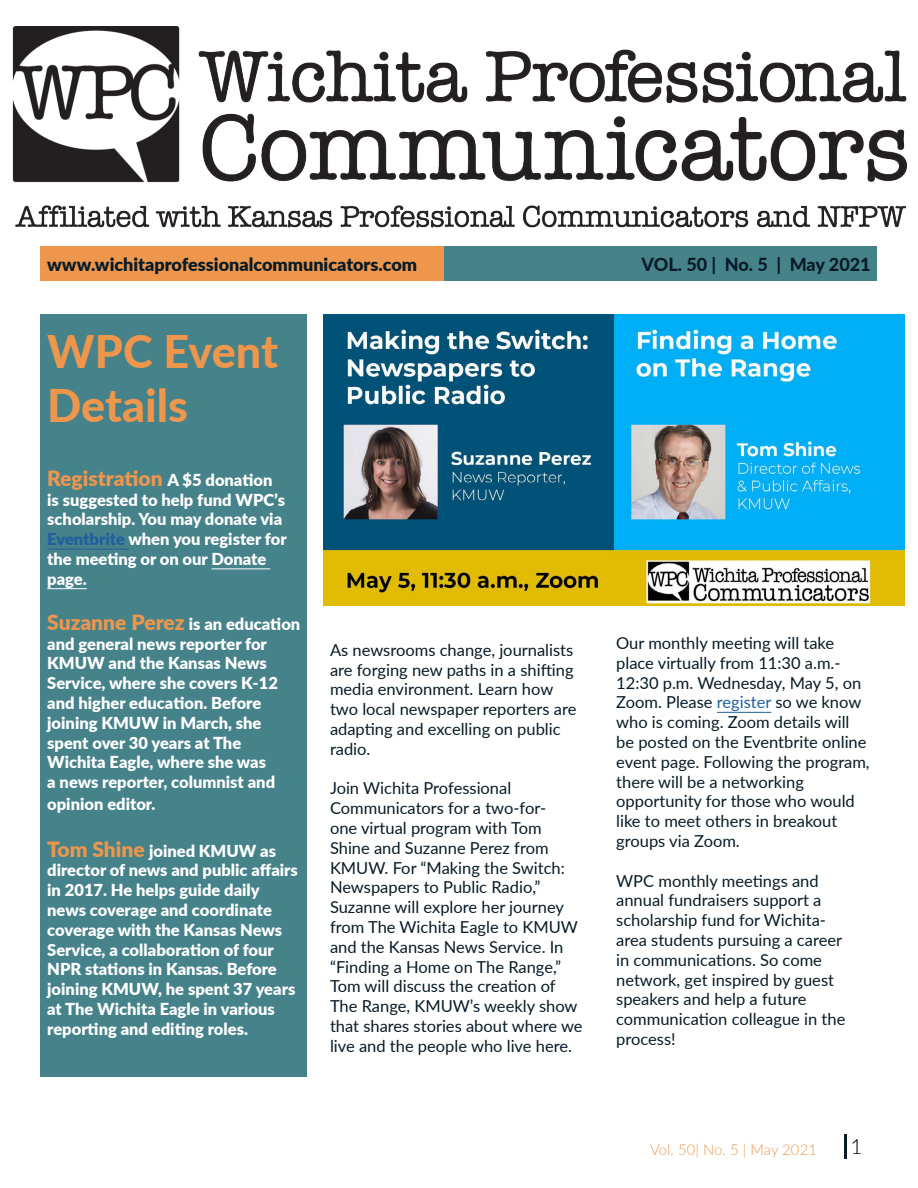
<style>
.page{position:relative;width:918px;height:1188px;background:#fff}
.page>*{position:absolute;margin:0;border:0;box-sizing:border-box;transform-origin:0 0}
.t1{font:800 45px/54px "Lato";color:#ed964c}
.t2{font:900 21px "Lato";color:#ed964c}
.t3{font:300 21px "Lato";color:#000}
.t4{font:900 18px "Lato";color:#081b27}
.t5{font:800 18px "Lato";color:#081b27}
.t6{font:16.5px/19.8px "Lato";color:#081b27}
.t7{font:900 16.5px/19.8px "Lato";color:#fff}
.t8{font:300 15px "Lato";color:#ed964c}
.s1{font-size:16.5px;color:#fff}
.s2{color:#215e9e}
.s3{font-size:21px;color:#ed964c}
</style>
<div class="page">
<hr style="left:845px;top:1134px;width:2px;height:25px;background:#081b27">
<img style="left:13px;top:26px;width:894px;height:201px">
<div style="left:326px;top:246px;width:552px;height:35px;background:#46828a"></div>
<div style="left:40px;top:246px;width:404px;height:35px;background:#ed964c"></div>
<div style="left:40px;top:314px;width:268px;height:763px;background:#46828a"></div>
<hr style="left:47px;top:549px;width:81px;height:1px;background:#215e9e">
<hr style="left:211px;top:568px;width:59px;height:1px;background:#fff">
<hr style="left:47px;top:588px;width:40px;height:1px;background:#fff">
<hr style="left:717px;top:712px;width:54px;height:1px;background:#215e9e">
<img style="left:323px;top:314px;width:582px;height:291px">
<p class="t4" style="left:47px;top:251px;width:371px">www.wichitaprofessionalcommunicators.com</p>
<p class="t5" style="left:642px;top:251px;width:231px">VOL. 50 | No. 5 | May 2021</p>
<h1 class="t1" style="left:47px;top:323px;width:232px">WPC Event<br>Details</h1>
<p class="t2" style="left:47px;top:462px;width:227px">Registration <span class="s1">A $5 donation</span></p>
<p class="t7" style="left:47px;top:489px;width:241px">is suggested to help fund WPC’s scholarship. You may donate via<br><span class="s2">Eventbrite</span> when you register for the meeting or on our Donate page.</p>
<p class="t7" style="left:47px;top:613px;width:255px"><span class="s3">Suzanne Perez</span> is an education and general news reporter for<br>KMUW and the Kansas News<br>Service, where she covers K-12 and higher education. Before joining KMUW in March, she spent over 30 years at The<br>Wichita Eagle, where she was<br>a news reporter, columnist and</p>
<p class="t7" style="left:47px;top:793px;width:110px">opinion editor.</p>
<p class="t7" style="left:47px;top:840px;width:252px"><span class="s3">Tom Shine</span> joined KMUW as director of news and public affairs in 2017. He helps guide daily news coverage and coordinate coverage with the Kansas News<br>Service, a collaboration of four<br>NPR stations in Kansas. Before joining KMUW, he spent 37 years at The Wichita Eagle in various reporting and editing roles.</p>
<p class="t6" style="left:330px;top:639px;width:248px">As newsrooms change, journalists are forging new paths in a shifting media environment. Learn how two local newspaper reporters are adapting and excelling on public radio.</p>
<p class="t6" style="left:330px;top:778px;width:254px">Join Wichita Professional<br>Communicators for a two-for-<br>one virtual program with Tom<br>Shine and Suzanne Perez from<br>KMUW. For “Making the Switch:<br>Newspapers to Public Radio,”<br>Suzanne will explore her journey from The Wichita Eagle to KMUW and the Kansas News Service. In “Finding a Home on The Range,”<br>Tom will discuss the creation of<br>The Range, KMUW’s weekly show that shares stories about where we live and the people who live here.</p>
<p class="t6" style="left:616px;top:632px;width:255px">Our monthly meeting will take place virtually from 11:30 a.m.-<br>12:30 p.m. Wednesday, May 5, on<br>Zoom. Please <span class="s2">register</span> so we know who is coming. Zoom details will be posted on the Eventbrite online event page. Following the program, there will be a networking opportunity for those who would like to meet others in breakout groups via Zoom.</p>
<p class="t6" style="left:616px;top:870px;width:231px">WPC monthly meetings and annual fundraisers support a scholarship fund for Wichita&shy;area students pursuing a career in communications. So come network, get inspired by guest speakers and help a future communication colleague in the process!</p>
<p class="t8" style="left:650px;top:1139px;width:169px">Vol. 50| No. 5 | May 2021</p>
<p class="t3" style="left:850px;top:1131px;width:14px">1</p>
</div>
